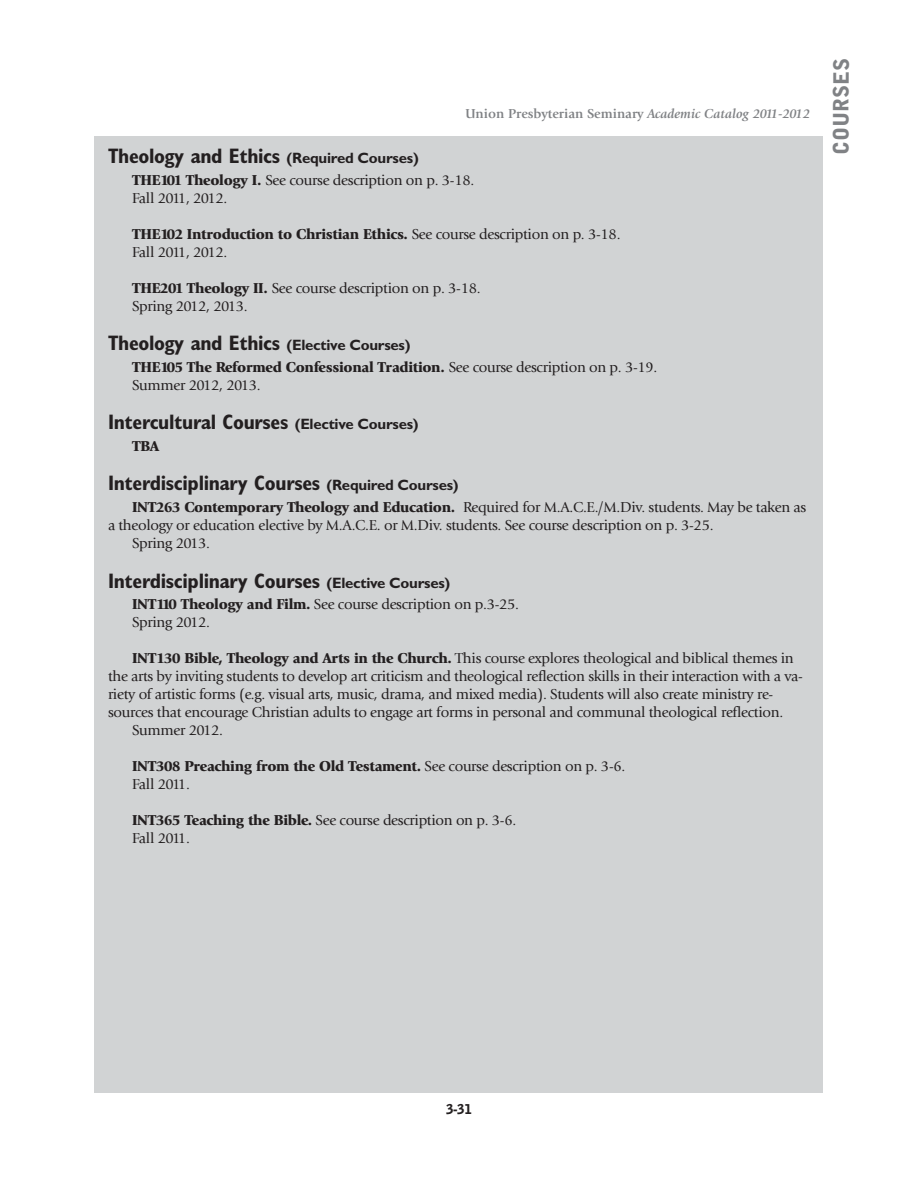
<style>
.page{position:relative;width:918px;height:1188px;background:#fff}
.page>*{position:absolute;margin:0;border:0;box-sizing:border-box;transform-origin:0 0}
.t1{font:700 condensed 21px "Gill Sans";letter-spacing:-.015em;color:#231f20}
.t2{font:900 21px "Bell Gothic Std";color:#808285}
.t3{font:15px/18px "Giovanni";letter-spacing:-.02em;color:#231f20}
.t4{font:15px/18px "Giovanni";letter-spacing:-.04em;color:#231f20}
.t5{font:900 15px "Giovanni";color:#231f20}
.t6{font:700 13.5px "Giovanni";color:#808285}
.t7{font:900 13.5px "Bell Gothic BT";color:#231f20}
.s1{font-style:italic}
.s2{font-stretch:normal;font-size:15px}
.s3{font-weight:900}
</style>
<div class="page">
<div style="left:94px;top:137px;width:729px;height:956px;background:#d1d3d4"></div>
<p class="t6" style="left:465px;top:108px;width:346px">Union Presbyterian Seminary <span class="s1">Academic Catalog 2011-2012</span></p>
<h1 class="t1" style="left:108px;top:149px;width:312px">Theology and Ethics <span class="s2">(Required Courses)</span></h1>
<p class="t3" style="left:132px;top:172px;width:344px"><span class="s3">THE101 Theology I.</span> See course description on p. 3-18.<br>Fall 2011, 2012.</p>
<p class="t4" style="left:132px;top:226px;width:490px"><span class="s3">THE102 Introduction to Christian Ethics.</span> See course description on p. 3-18.<br>Fall 2011, 2012.</p>
<p class="t3" style="left:132px;top:280px;width:350px"><span class="s3">THE201 Theology II.</span> See course description on p. 3-18.<br>Spring 2012, 2013.</p>
<h1 class="t1" style="left:108px;top:336px;width:304px">Theology and Ethics <span class="s2">(Elective Courses)</span></h1>
<p class="t3" style="left:132px;top:359px;width:527px"><span class="s3">THE105 The Reformed Confessional Tradition.</span> See course description on p. 3-19.<br>Summer 2012, 2013.</p>
<h1 class="t1" style="left:108px;top:415px;width:312px">Intercultural Courses <span class="s2">(Elective Courses)</span></h1>
<p class="t5" style="left:132px;top:440px;width:29px">TBA</p>
<h1 class="t1" style="left:108px;top:476px;width:352px">Interdisciplinary Courses <span class="s2">(Required Courses)</span></h1>
<p class="t3" style="left:132px;top:499px;width:676px"><span class="s3">INT263 Contemporary Theology and Education.</span> Required for M.A.C.E./M.Div. students. May be taken as</p>
<p class="t3" style="left:108px;top:517px;width:607px">a theology or education elective by M.A.C.E. or M.Div. students. See course description on p. 3-25.</p>
<p class="t3" style="left:132px;top:535px;width:80px">Spring 2013.</p>
<h1 class="t1" style="left:108px;top:573px;width:344px">Interdisciplinary Courses <span class="s2">(Elective Courses)</span></h1>
<p class="t3" style="left:132px;top:597px;width:389px"><span class="s3">INT110 Theology and Film.</span> See course description on p.3-25.<br>Spring 2012.</p>
<p class="t3" style="left:132px;top:651px;width:663px"><span class="s3">INT130 Bible, Theology and Arts in the Church.</span> This course explores theological and biblical themes in</p>
<p class="t3" style="left:108px;top:669px;width:696px">the arts by inviting students to develop art criticism and theological reflection skills in their interaction with a va-</p>
<p class="t3" style="left:108px;top:687px;width:667px">riety of artistic forms (e.g. visual arts, music, drama, and mixed media). Students will also create ministry re-</p>
<p class="t3" style="left:108px;top:705px;width:677px">sources that encourage Christian adults to engage art forms in personal and communal theological reflection.</p>
<p class="t3" style="left:132px;top:723px;width:93px">Summer 2012.</p>
<p class="t4" style="left:132px;top:759px;width:495px"><span class="s3">INT308 Preaching from the Old Testament.</span> See course description on p. 3-6.<br>Fall 2011.</p>
<p class="t3" style="left:132px;top:813px;width:386px"><span class="s3">INT365 Teaching the Bible.</span> See course description on p. 3-6.<br>Fall 2011.</p>
<h1 class="t2" style="left:829px;top:155px;width:98px;rotate:-90deg">COURSES</h1>
<p class="t7" style="left:446px;top:1104px;width:27px">3-31</p>
</div>
